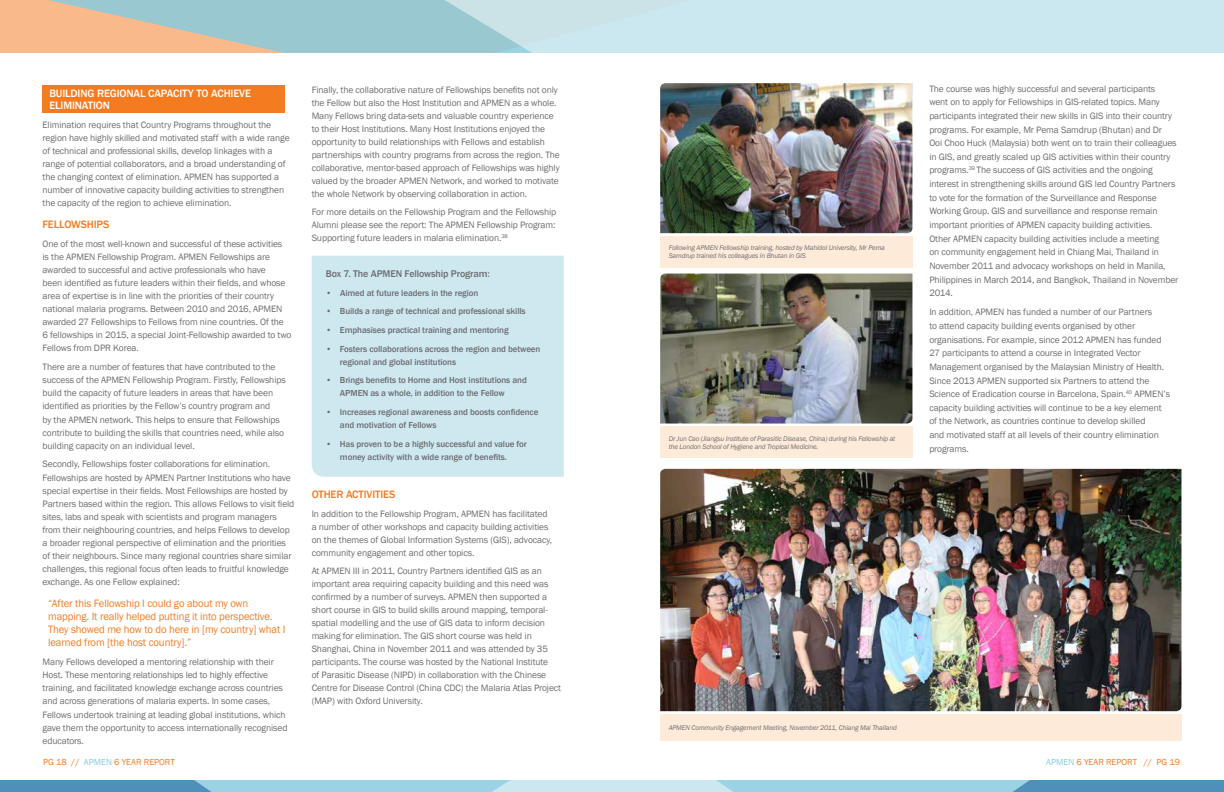
<style>
.page{position:relative;width:1224px;height:792px;background:#fff}
.page>*{position:absolute;margin:0;border:0;box-sizing:border-box;transform-origin:0 0}
.t1{font:11px/13.1px "Franklin Gothic";letter-spacing:-.01em;color:#f47b20}
.t2{font:500 11px/12px "Franklin Gothic";letter-spacing:-.01em;color:#fff}
.t3{font:500 11px "Franklin Gothic";letter-spacing:-.01em;color:#f47b20}
.t4{font:500 10px "Franklin Gothic";letter-spacing:-.01em;color:#6d6e71}
.t5{font:9.5px/13.1px "Franklin Gothic";letter-spacing:-.01em;color:#6d6e71}
.t6{font:500 9px/13px "Franklin Gothic";letter-spacing:-.01em;color:#6d6e71}
.t7{font:9px "Franklin Gothic";color:#f47b20}
.t8{font:italic 7px/8px "Franklin Gothic";letter-spacing:-.02em;color:#6d6e71}
.s1{font-weight:400}
.s2{color:#88cbdf}
</style>
<div class="page">
<svg style="left:0;top:0;width:402px;height:53px;fill:#9ac8d1"></svg>
<svg style="left:402px;top:0;width:822px;height:53px;fill:#cbe8f1"></svg>
<svg style="left:0;top:780px;width:1224px;height:12px"></svg>
<div style="left:43px;top:85px;width:242px;height:28px;background:#f47b20"></div>
<div style="left:312px;top:256px;width:252px;height:221px;background:#cee8ef"></div>
<div style="left:660px;top:236px;width:252px;height:32px;background:#feead9"></div>
<div style="left:660px;top:426px;width:252px;height:32px;background:#feead9"></div>
<div style="left:660px;top:714px;width:521px;height:27px;background:#feead9"></div>
<img style="left:660px;top:83px;width:252px;height:150px">
<img style="left:660px;top:274px;width:252px;height:150px">
<img style="left:660px;top:469px;width:521px;height:242px">
<p class="t2" style="left:49px;top:87px;width:203px">BUILDING REGIONAL CAPACITY TO ACHIEVE<br>ELIMINATION</p>
<p class="t5" style="left:43px;top:118px;width:249px">Elimination requires that Country Programs throughout the region have highly skilled and motivated staff with a wide range of technical and professional skills, develop linkages with a range of potential collaborators, and a broad understanding of the changing context of elimination. APMEN has supported a number of innovative capacity building activities to strengthen the capacity of the region to achieve elimination.</p>
<p class="t3" style="left:43px;top:217px;width:68px">FELLOWSHIPS</p>
<p class="t5" style="left:43px;top:237px;width:250px">One of the most well-known and successful of these activities<br>is the APMEN Fellowship Program. APMEN Fellowships are awarded to successful and active professionals who have<br>been identified as future leaders within their fields, and whose area of expertise is in line with the priorities of their country national malaria programs. Between 2010 and 2016, APMEN awarded 27 Fellowships to Fellows from nine countries. Of the 6 fellowships in 2015, a special Joint-Fellowship awarded to two Fellows from DPR Korea.</p>
<p class="t5" style="left:43px;top:361px;width:245px">There are a number of features that have contributed to the success of the APMEN Fellowship Program. Firstly, Fellowships build the capacity of future leaders in areas that have been identified as priorities by the Fellow’s country program and<br>by the APMEN network. This helps to ensure that Fellowships contribute to building the skills that countries need, while also building capacity on an individual level.</p>
<p class="t5" style="left:43px;top:458px;width:253px">Secondly, Fellowships foster collaborations for elimination.<br>Fellowships are hosted by APMEN Partner Institutions who have special expertise in their fields. Most Fellowships are hosted by Partners based within the region. This allows Fellows to visit field sites, labs and speak with scientists and program managers from their neighbouring countries, and helps Fellows to develop a broader regional perspective of elimination and the priorities of their neighbours. Since many regional countries share similar challenges, this regional focus often leads to fruitful knowledge exchange. As one Fellow explained:</p>
<p class="t1" style="left:48px;top:597px;width:239px">“After this Fellowship I could go about my own mapping. It really helped putting it into perspective.<br>They showed me how to do here in [my country] what I learned from [the host country].”</p>
<p class="t5" style="left:43px;top:656px;width:246px">Many Fellows developed a mentoring relationship with their Host. These mentoring relationships led to highly effective training, and facilitated knowledge exchange across countries and across generations of malaria experts. In some cases, Fellows undertook training at leading global institutions, which gave them the opportunity to access internationally recognised educators.</p>
<p class="t5" style="left:312px;top:83px;width:250px">Finally, the collaborative nature of Fellowships benefits not only the Fellow but also the Host Institution and APMEN as a whole.<br>Many Fellows bring data-sets and valuable country experience to their Host Institutions. Many Host Institutions enjoyed the opportunity to build relationships with Fellows and establish partnerships with country programs from across the region. The collaborative, mentor-based approach of Fellowships was highly valued by the broader APMEN Network, and worked to motivate the whole Network by observing collaboration in action.</p>
<p class="t5" style="left:312px;top:206px;width:246px;text-align:justify">For more details on the Fellowship Program and the Fellowship Alumni please see the report: The APMEN Fellowship Program:<br>Supporting future leaders in malaria elimination.<sup>38</sup></p>
<p class="t4" style="left:326px;top:267px;width:165px">Box 7. The APMEN Fellowship Program:</p>
<p class="t6" style="left:326px;top:286px;width:154px"><span class="s1">•</span> Aimed at future leaders in the region</p>
<p class="t6" style="left:326px;top:305px;width:201px"><span class="s1">•</span> Builds a range of technical and professional skills</p>
<p class="t6" style="left:326px;top:323px;width:184px"><span class="s1">•</span> Emphasises practical training and mentoring</p>
<p class="t6" style="left:340px;top:342px;width:202px;text-indent:-14px"><span class="s1">•</span> Fosters collaborations across the region and between regional and global institutions</p>
<p class="t6" style="left:340px;top:374px;width:188px;text-indent:-14px"><span class="s1">•</span> Brings benefits to Home and Host institutions and<br>APMEN as a whole, in addition to the Fellow</p>
<p class="t6" style="left:340px;top:405px;width:200px;text-indent:-14px"><span class="s1">•</span> Increases regional awareness and boosts confidence and motivation of Fellows</p>
<p class="t6" style="left:340px;top:437px;width:188px;text-indent:-14px"><span class="s1">•</span> Has proven to be a highly successful and value for money activity with a wide range of benefits.</p>
<p class="t3" style="left:312px;top:488px;width:85px">OTHER ACTIVITIES</p>
<p class="t5" style="left:312px;top:507px;width:242px">In addition to the Fellowship Program, APMEN has facilitated a number of other workshops and capacity building activities on the themes of Global Information Systems (GIS), advocacy, community engagement and other topics.</p>
<p class="t5" style="left:312px;top:565px;width:251px">At APMEN III in 2011, Country Partners identified GIS as an important area requiring capacity building and this need was confirmed by a number of surveys. APMEN then supported a short course in GIS to build skills around mapping, temporal&shy;spatial modelling and the use of GIS data to inform decision making for elimination. The GIS short course was held in Shanghai, China in November 2011 and was attended by 35 participants. The course was hosted by the National Institute<br>of Parasitic Disease (NIPD) in collaboration with the Chinese Centre for Disease Control (China CDC) the Malaria Atlas Project (MAP) with Oxford University.</p>
<p class="t8" style="left:669px;top:244px;width:218px">Following APMEN Fellowship training, hosted by Mahidol University, Mr Pema<br>Samdrup trained his colleagues in Bhutan in GIS</p>
<p class="t8" style="left:669px;top:435px;width:228px">Dr Jun Cao (Jiangsu Institute of Parasitic Disease, China) during his Fellowship at the London School of Hygiene and Tropical Medicine.</p>
<p class="t5" style="left:929px;top:82px;width:251px;line-height:13.6px">The course was highly successful and several participants<br>went on to apply for Fellowships in GIS-related topics. Many participants integrated their new skills in GIS into their country programs. For example, Mr Pema Samdrup (Bhutan) and Dr<br>Ooi Choo Huck (Malaysia) both went on to train their colleagues in GIS, and greatly scaled up GIS activities within their country programs.<sup>39</sup> The success of GIS activities and the ongoing interest in strengthening skills around GIS led Country Partners to vote for the formation of the Surveillance and Response Working Group. GIS and surveillance and response remain important priorities of APMEN capacity building activities.<br>Other APMEN capacity building activities include a meeting<br>on community engagement held in Chiang Mai, Thailand in November 2011 and advocacy workshops on held in Manila, Philippines in March 2014, and Bangkok, Thailand in November 2014.</p>
<p class="t5" style="left:929px;top:306px;width:242px;line-height:13.6px">In addition, APMEN has funded a number of our Partners<br>to attend capacity building events organised by other organisations. For example, since 2012 APMEN has funded 27 participants to attend a course in Integrated Vector Management organised by the Malaysian Ministry of Health.<br>Since 2013 APMEN supported six Partners to attend the Science of Eradication course in Barcelona, Spain.<sup>40</sup> APMEN’s capacity building activities will continue to be a key element of the Network, as countries continue to develop skilled<br>and motivated staff at all levels of their country elimination programs.</p>
<p class="t8" style="left:669px;top:724px;width:230px">APMEN Community Engagement Meeting, November 2011, Chiang Mai Thailand</p>
<p class="t7" style="left:43px;top:757px;width:133px">PG 18 // <span class="s2">APMEN</span> 6 YEAR REPORT</p>
<p class="t7" style="left:1046px;top:757px;width:135px"><span class="s2">APMEN</span> 6 YEAR REPORT // PG 19</p>
</div>
